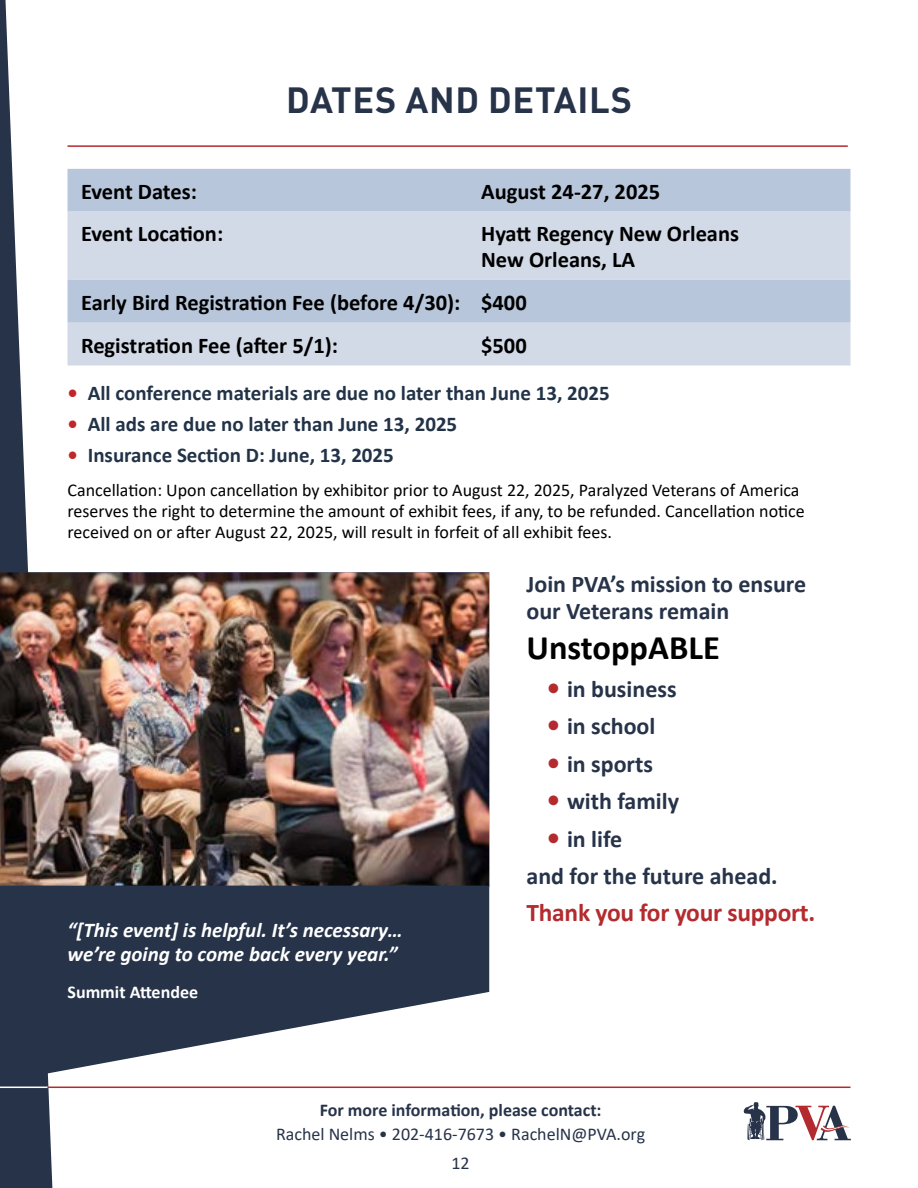
<style>
.page{position:relative;width:918px;height:1188px;background:#fff}
.page>*{position:absolute;margin:0;border:0;box-sizing:border-box;transform-origin:0 0}
.t1{font:700 36px "DIN Pro";letter-spacing:.02em;color:#273349}
.t2{font:700 34.5px "Calibri";color:#000}
.t3{font:700 25.5px "Calibri";letter-spacing:-.01em;color:#b32b2e}
.t4{font:700 24px/27px "Calibri";color:#273349}
.t5{font:700 22.5px/25.5px "Calibri";color:#000}
.t6{font:700 21px "Calibri";color:#223348}
.t7{font:italic 700 21px/24px "Calibri";color:#fff}
.t8{font:18px/21px "Calibri";color:#000}
.t9{font:18px/28.3px "Calibri";color:#273349;text-align:center}
.t10{font:700 18px "Calibri";color:#273349}
.t11{font:700 18px "Calibri";color:#fff}
.s1{color:#c0272b}
.s2{font-size:27px;color:#b32b2e}
</style>
<div class="page">
<svg style="left:0;top:0;width:53px;height:1188px"></svg>
<hr style="left:0;top:1087px;width:48px;height:1px;background:#fff">
<svg style="left:744px;top:1102px;width:106px;height:38px"></svg>
<img style="left:0;top:572px;width:489px;height:314px">
<svg style="left:0;top:886px;width:489px;height:196px;fill:#273349"></svg>
<hr style="left:47px;top:1087px;width:803px;height:1px;background:#b32b2e">
<div style="left:68px;top:169px;width:782px;height:43px;background:#b8c6db"></div>
<svg style="left:68px;top:212px;width:782px;height:154px;background:#cbd4e3"></svg>
<hr style="left:67px;top:145px;width:781px;height:2px;background:#b32b2e">
<h1 class="t1" style="left:286px;top:70px;width:347px">DATES AND DETAILS</h1>
<p class="t5" style="left:81px;top:177px;width:118px">Event Dates:</p>
<p class="t5" style="left:481px;top:177px;width:181px">August 24-27, 2025</p>
<p class="t5" style="left:81px;top:220px;width:144px">Event Location:</p>
<p class="t5" style="left:481px;top:220px;width:260px">Hyatt Regency New Orleans<br>New Orleans, LA</p>
<p class="t5" style="left:81px;top:280px;width:447px;line-height:42.8px">Early Bird Registration Fee (before 4/30): $400<br>Registration Fee (after 5/1):</p>
<p class="t5" style="left:481px;top:331px;width:47px">$500</p>
<p class="t6" style="left:68px;top:380px;width:544px"><span class="s1">•</span> All conference materials are due no later than June 13, 2025</p>
<p class="t6" style="left:68px;top:411px;width:391px"><span class="s1">•</span> All ads are due no later than June 13, 2025</p>
<p class="t6" style="left:68px;top:442px;width:328px"><span class="s1">•</span> Insurance Section D: June, 13, 2025</p>
<p class="t8" style="left:68px;top:479px;width:739px">Cancellation: Upon cancellation by exhibitor prior to August 22, 2025, Paralyzed Veterans of America reserves the right to determine the amount of exhibit fees, if any, to be refunded. Cancellation notice received on or after August 22, 2025, will result in forfeit of all exhibit fees.</p>
<h3 class="t4" style="left:526px;top:569px;width:281px">Join PVA’s mission to ensure our Veterans remain</h3>
<h2 class="t2" style="left:526px;top:627px;width:195px">UnstoppABLE</h2>
<h3 class="t4" style="left:547px;top:674px;width:131px"><span class="s2">•</span> in business</h3>
<h3 class="t4" style="left:547px;top:712px;width:110px"><span class="s2">•</span> in school</h3>
<h3 class="t4" style="left:547px;top:749px;width:108px"><span class="s2">•</span> in sports</h3>
<h3 class="t4" style="left:547px;top:787px;width:134px"><span class="s2">•</span> with family</h3>
<h3 class="t4" style="left:527px;top:819px;width:253px;line-height:37.5px;text-indent:20px"><span class="s2">•</span> in life<br>and for the future ahead.</h3>
<h3 class="t3" style="left:526px;top:897px;width:290px">Thank you for your support.</h3>
<p class="t7" style="left:68px;top:917px;width:337px">“[This event] is helpful. It’s necessary… we’re going to come back every year.”</p>
<p class="t11" style="left:68px;top:981px;width:132px">Summit Attendee</p>
<p class="t10" style="left:320px;top:1099px;width:283px">For more information, please contact:</p>
<p class="t9" style="left:276px;top:1120px;width:371px">Rachel Nelms • 202-416-7673 • RachelN@PVA.org<br>12</p>
</div>
